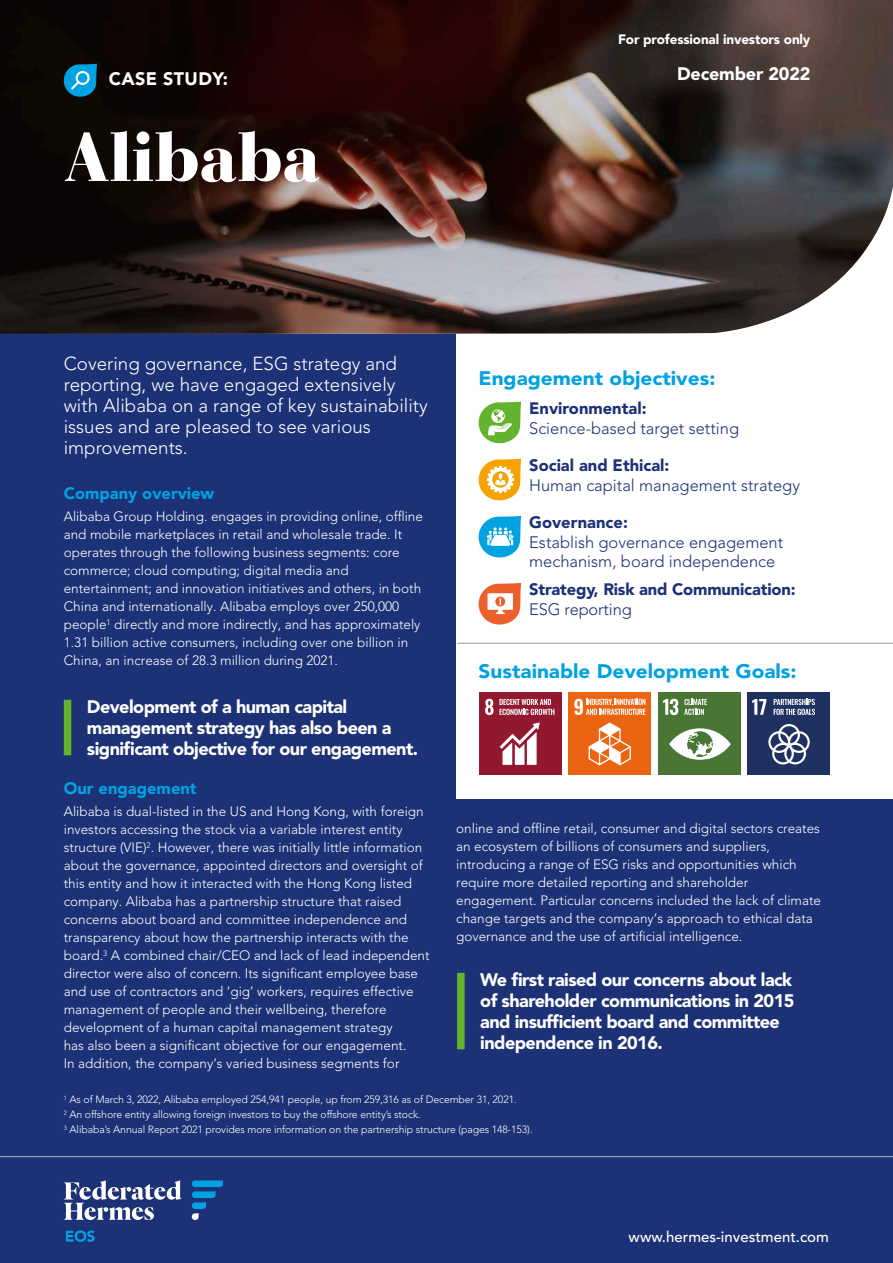
<style>
.page{position:relative;width:893px;height:1263px;background:#1c3176}
.page>*{position:absolute;margin:0;border:0;box-sizing:border-box;transform-origin:0 0}
.t1{font:900 69px "Bauer Bodoni Std";letter-spacing:-.01em;color:#fff}
.t2{font:900 19.5px "Avenir LT Std";color:#00a2e1;scale:1.07 1}
.t3{font:300 18.75px/21px "Avenir LT Std";color:#fff}
.t4{font:900 18px/21px "Avenir LT Std";letter-spacing:-.03em;color:#fff}
.t5{font:900 18px "Avenir LT Std";letter-spacing:-.01em;color:#fff}
.t6{font:900 18px "Avenir LT Std";letter-spacing:.02em;color:#fff}
.t7{font:300 16.5px/19.5px "Avenir LT Std";color:#1c3176}
.t8{font:900 16.5px "Avenir LT Std";color:#1c3176}
.t9{font:900 16.5px "Avenir LT Std";color:#00a2e1}
.t10{font:500 15px "Avenir LT Std";color:#fff}
.t11{font:300 13.5px/18px "Avenir LT Std";color:#fff}
.t12{font:900 13.5px "Avenir LT Std";letter-spacing:-.01em;color:#fff}
.t13{font:300 10.5px/15px "Avenir LT Std";letter-spacing:-.01em;color:#fff}
</style>
<div class="page">
<div style="left:456px;top:0;width:437px;height:799px;background:#fff"></div>
<div style="left:479px;top:692px;width:82px;height:83px;background:#921830"></div>
<svg style="left:485px;top:699px;width:69px;height:16px"></svg>
<svg style="left:500px;top:722px;width:40px;height:43px"></svg>
<div style="left:658px;top:692px;width:83px;height:83px;background:#497634"></div>
<svg style="left:663px;top:699px;width:15px;height:16px"></svg>
<svg style="left:684px;top:699px;width:23px;height:16px"></svg>
<svg style="left:669px;top:728px;width:62px;height:32px"></svg>
<hr style="left:457px;top:643px;width:436px;height:1px;background:#1c3176">
<svg style="left:479px;top:402px;width:43px;height:41px"></svg>
<div style="left:568px;top:692px;width:83px;height:83px;background:#eb6411"></div>
<svg style="left:574px;top:699px;width:72px;height:16px"></svg>
<svg style="left:589px;top:722px;width:42px;height:43px"></svg>
<div style="left:747px;top:692px;width:83px;height:83px;background:#1e3161"></div>
<svg style="left:752px;top:699px;width:14px;height:16px"></svg>
<svg style="left:774px;top:699px;width:41px;height:16px"></svg>
<svg style="left:768px;top:724px;width:42px;height:40px"></svg>
<svg style="left:0;top:0;width:893px;height:334px;background:#3e2e2c"></svg>
<svg style="left:192px;top:1180px;width:31px;height:40px"></svg>
<svg style="left:64px;top:1180px;width:118px;height:40px"></svg>
<svg style="left:66px;top:1230px;width:29px;height:12px"></svg>
<hr style="left:0;top:1156px;width:893px;height:1px;background:#abb7c1">
<svg style="left:64px;top:64px;width:34px;height:33px"></svg>
<div style="left:64px;top:700px;width:7px;height:55px;background:#64b32e"></div>
<svg style="left:479px;top:459px;width:43px;height:41px"></svg>
<svg style="left:479px;top:516px;width:43px;height:41px"></svg>
<svg style="left:479px;top:583px;width:43px;height:41px"></svg>
<div style="left:457px;top:973px;width:8px;height:76px;background:#64b32e"></div>
<h3 class="t6" style="left:109px;top:68px;width:121px">CASE STUDY:</h3>
<h1 class="t1" style="left:64px;top:115px;width:258px">Alibaba</h1>
<p class="t12" style="left:618px;top:31px;width:194px">For professional investors only</p>
<h3 class="t5" style="left:677px;top:63px;width:135px">December 2022</h3>
<h3 class="t3" style="left:64px;top:353px;width:366px">Covering governance, ESG strategy and reporting, we have engaged extensively with Alibaba on a range of key sustainability issues and are pleased to see various improvements.</h3>
<p class="t9" style="left:64px;top:483px;width:152px">Company overview</p>
<p class="t11" style="left:64px;top:508px;width:361px">Alibaba Group Holding. engages in providing online, offline and mobile marketplaces in retail and wholesale trade. It operates through the following business segments: core commerce; cloud computing; digital media and entertainment; and innovation initiatives and others, in both China and internationally. Alibaba employs over 250,000 people<sup>1</sup> directly and more indirectly, and has approximately 1.31 billion active consumers, including over one billion in China, an increase of 28.3 million during 2021.</p>
<h3 class="t4" style="left:87px;top:696px;width:333px">Development of a human capital management strategy has also been a significant objective for our engagement.</h3>
<p class="t9" style="left:64px;top:778px;width:134px">Our engagement</p>
<p class="t11" style="left:64px;top:803px;width:367px">Alibaba is dual-listed in the US and Hong Kong, with foreign investors accessing the stock via a variable interest entity structure (VIE)<sup>2</sup>. However, there was initially little information about the governance, appointed directors and oversight of this entity and how it interacted with the Hong Kong listed company. Alibaba has a partnership structure that raised concerns about board and committee independence and transparency about how the partnership interacts with the board.<sup>3</sup> A combined chair/CEO and lack of lead independent director were also of concern. Its significant employee base and use of contractors and ‘gig’ workers, requires effective management of people and their wellbeing, therefore development of a human capital management strategy<br>has also been a significant objective for our engagement.<br>In addition, the company’s varied business segments for</p>
<h2 class="t2" style="left:479px;top:367px;width:223px">Engagement objectives:</h2>
<p class="t8" style="left:529px;top:398px;width:119px">Environmental:</p>
<p class="t7" style="left:529px;top:418px;width:211px">Science-based target setting</p>
<p class="t8" style="left:529px;top:455px;width:142px">Social and Ethical:</p>
<p class="t7" style="left:529px;top:475px;width:272px">Human capital management strategy</p>
<p class="t8" style="left:529px;top:513px;width:100px">Governance:</p>
<p class="t7" style="left:529px;top:532px;width:256px">Establish governance engagement mechanism, board independence</p>
<p class="t8" style="left:529px;top:580px;width:268px">Strategy, Risk and Communication:</p>
<p class="t7" style="left:529px;top:599px;width:104px">ESG reporting</p>
<h2 class="t2" style="left:479px;top:659px;width:299px">Sustainable Development Goals:</h2>
<p class="t11" style="left:456px;top:819px;width:366px">online and offline retail, consumer and digital sectors creates an ecosystem of billions of consumers and suppliers, introducing a range of ESG risks and opportunities which require more detailed reporting and shareholder engagement. Particular concerns included the lack of climate change targets and the company’s approach to ethical data governance and the use of artificial intelligence.</p>
<h3 class="t4" style="left:480px;top:969px;width:316px">We first raised our concerns about lack of shareholder communications in 2015 and insufficient board and committee independence in 2016.</h3>
<p class="t13" style="left:64px;top:1092px;width:470px"><sup>1</sup> As of March 3, 2022, Alibaba employed 254,941 people, up from 259,316 as of December 31, 2021.<br><sup>2</sup> An offshore entity allowing foreign investors to buy the offshore entity’s stock.<br><sup>3</sup> Alibaba’s Annual Report 2021 provides more information on the partnership structure (pages 148-153).</p>
<p class="t10" style="left:629px;top:1228px;width:202px">www.hermes-investment.com</p>
</div>
